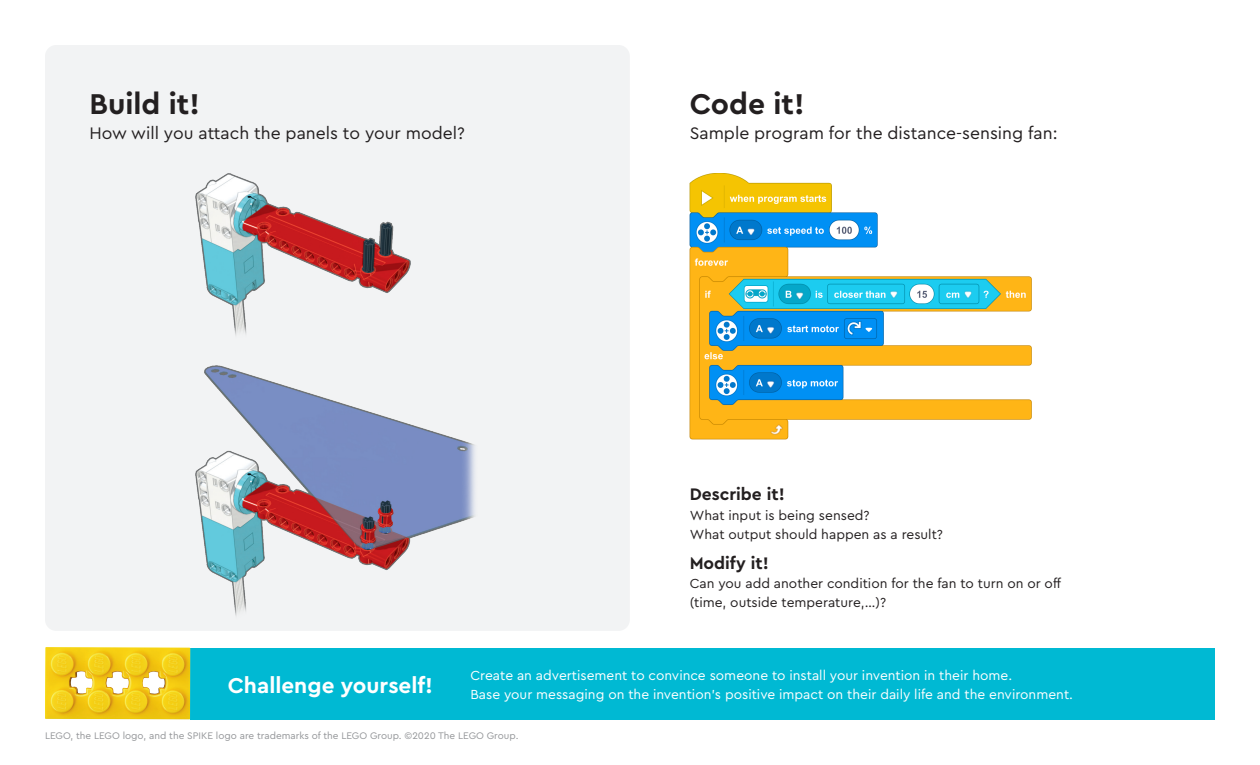
<style>
.page{position:relative;width:1260px;height:765px;background:#fff}
.page>*{position:absolute;margin:0;border:0;box-sizing:border-box;transform-origin:0 0}
.Header_1_-_Black{font:700 30px "Cera Pro";color:#231f20}
.Header_1_-_White{font:700 22.5px "Cera Pro";color:#fff}
.body_black_copy_2{font:17.5px "Cera Pro";color:#231f20}
.Paragraph_Style_1{font:700 17.5px "Cera Pro";color:#231f20}
.Header_1_-_Black-2{font:700 17.5px "Cera Pro";color:#231f20}
.body_White_copy{font:13.75px "Cera Pro";color:#fff}
.desc_modify_it{font:13.75px/19.2px "Cera Pro";color:#231f20}
.Body_Copy_2_black_le{font:10px "Cera Pro";color:#939598}
</style>
<div class="page">
<div style="left:45px;top:45px;width:585px;height:586px;background:#f2f3f4;border-radius:11px"></div>
<div style="left:190px;top:648px;width:1025px;height:72px;background:#00b9d3"></div>
<img style="left:45px;top:647px;width:145px;height:73px">
<img style="left:196px;top:174px;width:215px;height:161px">
<img style="left:196px;top:365px;width:279px;height:251px">
<img style="left:690px;top:173px;width:342px;height:267px">
<p class="Header_1_-_Black" style="left:89px;top:84px;width:112px">Build it!</p>
<p class="body_black_copy_2" style="left:89px;top:121px;width:377px">How will you attach the panels to your model?</p>
<p class="Header_1_-_Black" style="left:690px;top:84px;width:116px">Code it!</p>
<p class="body_black_copy_2" style="left:690px;top:121px;width:369px">Sample program for the distance-sensing fan:</p>
<p class="Paragraph_Style_1" style="left:690px;top:483px;width:97px">Describe it!</p>
<p class="desc_modify_it" style="left:690px;top:505px;width:182px">What input is being sensed?</p>
<p class="desc_modify_it" style="left:690px;top:524px;width:255px">What output should happen as a result?</p>
<p class="Header_1_-_Black-2" style="left:690px;top:551px;width:81px">Modify it!</p>
<p class="desc_modify_it" style="left:690px;top:573px;width:373px">Can you add another condition for the fan to turn on or off (time, outside temperature,…)?</p>
<p class="Header_1_-_White" style="left:228px;top:671px;width:207px">Challenge yourself!</p>
<p class="body_White_copy" style="left:470px;top:666px;width:543px">Create an advertisement to convince someone to install your invention in their home.</p>
<p class="body_White_copy" style="left:470px;top:685px;width:604px">Base your messaging on the invention’s positive impact on their daily life and the environment.</p>
<p class="Body_Copy_2_black_le" style="left:45px;top:729px;width:475px">LEGO, the LEGO logo, and the SPIKE logo are trademarks of the LEGO Group. ©2020 The LEGO Group.</p>
</div>
